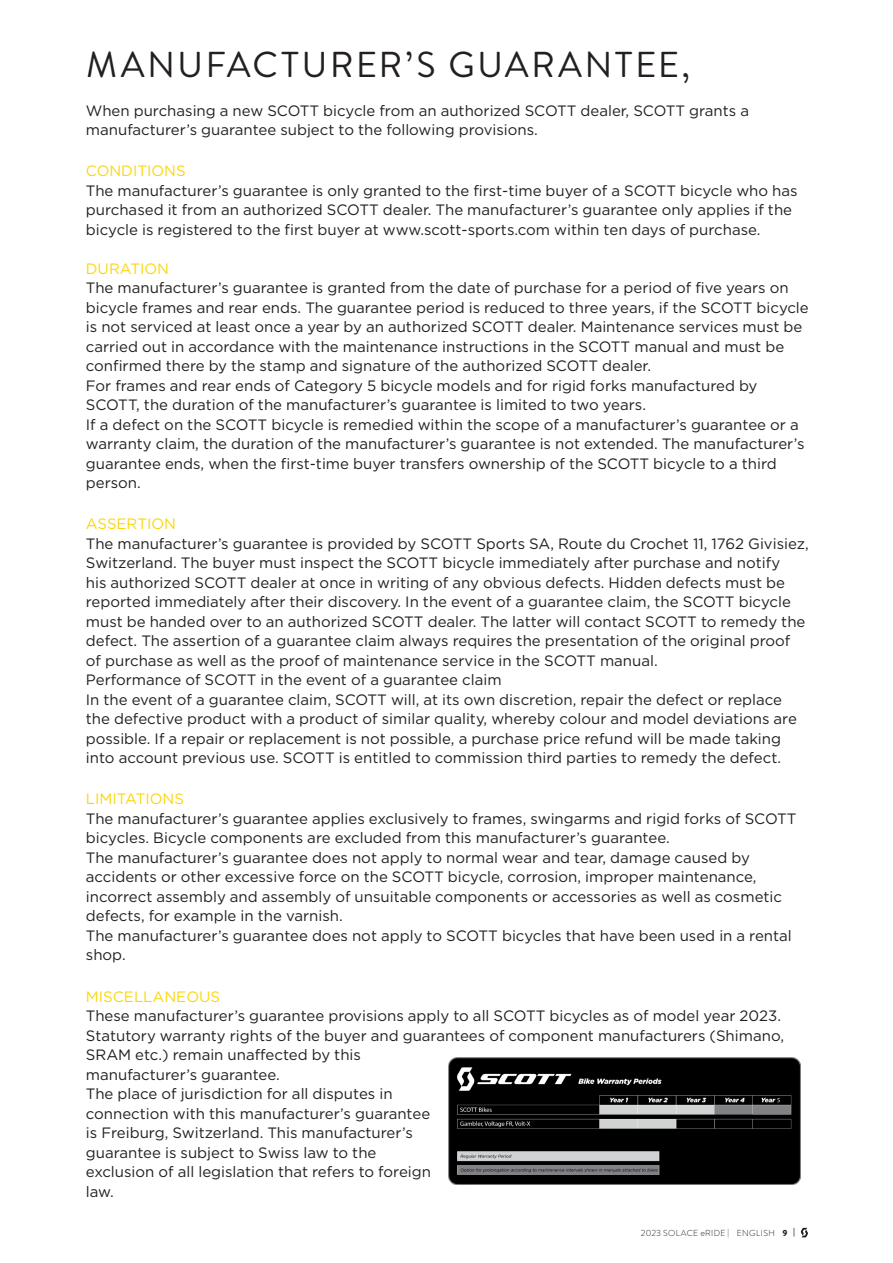
<style>
.page{position:relative;width:893px;height:1263px;background:#fff}
.page>*{position:absolute;margin:0;border:0;box-sizing:border-box;transform-origin:0 0}
.Standard_Title{font:36px "Brandon Text";letter-spacing:.075em;color:#231f20}
.Standard_Text{font:15px/19.5px "Gotham";color:#231f20}
.Standard_Text-2{font:15px "Gotham";color:#fcd60d}
.t1{font:300 8.7px "Brandon Text";letter-spacing:.045em;color:#231f20}
.s1{font-weight:900}
</style>
<div class="page">
<svg style="left:801px;top:1228px;width:7px;height:9px"></svg>
<img style="left:449px;top:1057px;width:352px;height:128px">
<p class="Standard_Title" style="left:86px;top:39px;width:605px">MANUFACTURER’S GUARANTEE,</p>
<p class="Standard_Text" style="left:86px;top:100px;width:665px">When purchasing a new SCOTT bicycle from an authorized SCOTT dealer, SCOTT grants a manufacturer’s guarantee subject to the following provisions.</p>
<p class="Standard_Text-2" style="left:86px;top:161px;width:101px">CONDITIONS</p>
<p class="Standard_Text" style="left:86px;top:180px;width:713px">The manufacturer’s guarantee is only granted to the first-time buyer of a SCOTT bicycle who has purchased it from an authorized SCOTT dealer. The manufacturer’s guarantee only applies if the bicycle is registered to the first buyer at www.scott-sports.com within ten days of purchase.</p>
<p class="Standard_Text-2" style="left:86px;top:259px;width:85px">DURATION</p>
<p class="Standard_Text" style="left:86px;top:278px;width:724px">The manufacturer’s guarantee is granted from the date of purchase for a period of five years on bicycle frames and rear ends. The guarantee period is reduced to three years, if the SCOTT bicycle is not serviced at least once a year by an authorized SCOTT dealer. Maintenance services must be carried out in accordance with the maintenance instructions in the SCOTT manual and must be confirmed there by the stamp and signature of the authorized SCOTT dealer.</p>
<p class="Standard_Text" style="left:86px;top:375px;width:673px">For frames and rear ends of Category 5 bicycle models and for rigid forks manufactured by<br>SCOTT, the duration of the manufacturer’s guarantee is limited to two years.</p>
<p class="Standard_Text" style="left:86px;top:414px;width:720px">If a defect on the SCOTT bicycle is remedied within the scope of a manufacturer’s guarantee or a warranty claim, the duration of the manufacturer’s guarantee is not extended. The manufacturer’s guarantee ends, when the first-time buyer transfers ownership of the SCOTT bicycle to a third person.</p>
<p class="Standard_Text-2" style="left:86px;top:514px;width:92px">ASSERTION</p>
<p class="Standard_Text" style="left:86px;top:533px;width:724px">The manufacturer’s guarantee is provided by SCOTT Sports SA, Route du Crochet 11, 1762 Givisiez, Switzerland. The buyer must inspect the SCOTT bicycle immediately after purchase and notify<br>his authorized SCOTT dealer at once in writing of any obvious defects. Hidden defects must be reported immediately after their discovery. In the event of a guarantee claim, the SCOTT bicycle must be handed over to an authorized SCOTT dealer. The latter will contact SCOTT to remedy the defect. The assertion of a guarantee claim always requires the presentation of the original proof of purchase as well as the proof of maintenance service in the SCOTT manual.</p>
<p class="Standard_Text" style="left:86px;top:670px;width:417px">Performance of SCOTT in the event of a guarantee claim</p>
<p class="Standard_Text" style="left:86px;top:689px;width:712px">In the event of a guarantee claim, SCOTT will, at its own discretion, repair the defect or replace the defective product with a product of similar quality, whereby colour and model deviations are possible. If a repair or replacement is not possible, a purchase price refund will be made taking into account previous use. SCOTT is entitled to commission third parties to remedy the defect.</p>
<p class="Standard_Text-2" style="left:86px;top:789px;width:100px">LIMITATIONS</p>
<p class="Standard_Text" style="left:86px;top:808px;width:712px">The manufacturer’s guarantee applies exclusively to frames, swingarms and rigid forks of SCOTT bicycles. Bicycle components are excluded from this manufacturer’s guarantee.</p>
<p class="Standard_Text" style="left:86px;top:847px;width:698px">The manufacturer’s guarantee does not apply to normal wear and tear, damage caused by accidents or other excessive force on the SCOTT bicycle, corrosion, improper maintenance, incorrect assembly and assembly of unsuitable components or accessories as well as cosmetic defects, for example in the varnish.</p>
<p class="Standard_Text" style="left:86px;top:925px;width:707px">The manufacturer’s guarantee does not apply to SCOTT bicycles that have been used in a rental shop.</p>
<p class="Standard_Text-2" style="left:86px;top:987px;width:136px">MISCELLANEOUS</p>
<p class="Standard_Text" style="left:86px;top:1006px;width:697px">These manufacturer’s guarantee provisions apply to all SCOTT bicycles as of model year 2023.</p>
<p class="Standard_Text" style="left:86px;top:1025px;width:700px">Statutory warranty rights of the buyer and guarantees of component manufacturers (Shimano,<br>SRAM etc.) remain unaffected by this<br>manufacturer’s guarantee.</p>
<p class="Standard_Text" style="left:86px;top:1084px;width:347px">The place of jurisdiction for all disputes in connection with this manufacturer’s guarantee is Freiburg, Switzerland. This manufacturer’s guarantee is subject to Swiss law to the exclusion of all legislation that refers to foreign law.</p>
<p class="t1" style="left:641px;top:1227px;width:156px">2023 SOLACE eRIDE | ENGLISH <span class="s1">9 |</span></p>
</div>
